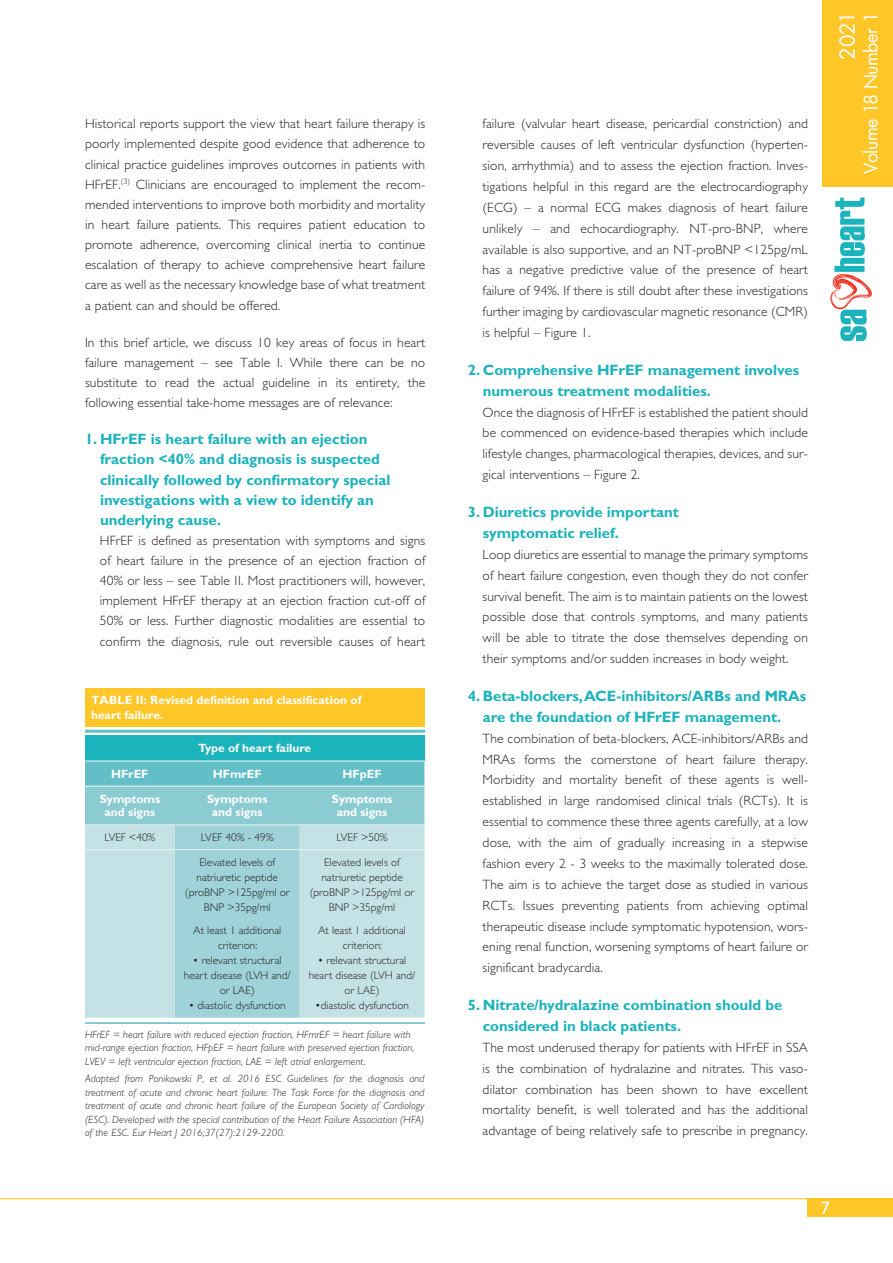
<style>
.page{position:relative;width:893px;height:1263px;background:#fff}
.page>*{position:absolute;margin:0;border:0;box-sizing:border-box;transform-origin:0 0}
.t1{font:20.25px "Futura Std";color:#fff}
.t2{font:18px "Futura Std";letter-spacing:-.03em;color:#fff}
.t3{font:18px "Gill Sans Std";color:#fff}
.t4{font:700 15px/20.1px "Gill Sans Std";color:#1bb3bc}
.t5{font:300 13.5px/20.9px "Gill Sans Std";letter-spacing:.01em;color:#231f20;text-align:justify}
.t6{font:700 12px/13.5px "Gill Sans Std";color:#fff;text-align:center}
.t7{font:300 11.25px/15px "Gill Sans Std";color:#231f20;text-align:center}
.t8{font:italic 300 10.5px/13.5px "Gill Sans Std";letter-spacing:.01em;color:#231f20}
</style>
<div class="page">
<hr style="left:0;top:1198px;width:827px;height:1px;background:#ffc628">
<div style="left:808px;top:1198px;width:85px;height:19px;background:#ffc628"></div>
<svg style="left:830px;top:197px;width:42px;height:144px"></svg>
<div style="left:822px;top:0;width:71px;height:186px;background:#ffc628"></div>
<div style="left:85px;top:689px;width:339px;height:38px;background:#ffc628"></div>
<div style="left:85px;top:736px;width:339px;height:25px;background:#1bb3bc"></div>
<svg style="left:85px;top:762px;width:339px;height:256px;background:#a8d7dc"></svg>
<hr style="left:85px;top:824px;width:339px;height:1px;background:#e0eff0">
<hr style="left:85px;top:849px;width:339px;height:1px;background:#e0eff0">
<hr style="left:85px;top:760px;width:339px;height:2px;background:#e0eff0">
<hr style="left:85px;top:786px;width:339px;height:1px;background:#e0eff0">
<hr style="left:85px;top:1022px;width:340px;height:2px;background:#62bfc7">
<hr style="left:85px;top:730px;width:340px;height:3px;background:#62bfc7">
<p class="t5" style="left:85px;top:115px;width:342px;line-height:20.1px">Historical reports support the view that heart failure therapy is poorly implemented despite good evidence that adherence to clinical practice guidelines improves outcomes in patients with HFrEF.<sup>(3)</sup> Clinicians are encouraged to implement the recom&shy;mended interventions to improve both morbidity and mortality in heart failure patients. This requires patient education to promote adherence, overcoming clinical inertia to continue escalation of therapy to achieve comprehensive heart failure care as well as the necessary knowledge base of what treatment a patient can and should be offered.</p>
<p class="t5" style="left:85px;top:334px;width:342px;line-height:20.1px">In this brief article, we discuss 10 key areas of focus in heart failure management – see Table I. While there can be no substitute to read the actual guideline in its entirety, the following essential take-home messages are of relevance:</p>
<p class="t4" style="left:100px;top:431px;width:292px;text-indent:-15px">1. HFrEF is heart failure with an ejection fraction &lt;40% and diagnosis is suspected clinically followed by confirmatory special investigations with a view to identify an underlying cause.</p>
<p class="t5" style="left:100px;top:532px;width:327px;line-height:20.2px">HFrEF is defined as presentation with symptoms and signs of heart failure in the presence of an ejection fraction of 40% or less – see Table II. Most practitioners will, however, implement HFrEF therapy at an ejection fraction cut-off of 50% or less. Further diagnostic modalities are essential to confirm the diagnosis, rule out reversible causes of heart</p>
<p class="t6" style="left:91px;top:694px;width:272px;line-height:15px;text-align:left">TABLE II: Revised definition and classification of heart failure.</p>
<p class="t6" style="left:198px;top:743px;width:115px">Type of heart failure</p>
<p class="t6" style="left:111px;top:768px;width:39px">HFrEF</p>
<p class="t6" style="left:213px;top:768px;width:50px">HFmrEF</p>
<p class="t6" style="left:342px;top:768px;width:41px">HFpEF</p>
<p class="t6" style="left:100px;top:793px;width:62px">Symptoms and signs</p>
<p class="t6" style="left:207px;top:793px;width:62px">Symptoms and signs</p>
<p class="t6" style="left:332px;top:793px;width:62px">Symptoms and signs</p>
<p class="t7" style="left:104px;top:831px;width:53px">LVEF &lt;40%</p>
<p class="t7" style="left:201px;top:831px;width:74px">LVEF 40% - 49%</p>
<p class="t7" style="left:336px;top:831px;width:53px">LVEF &gt;50%</p>
<p class="t7" style="left:185px;top:856px;width:106px">Elevated levels of natriuretic peptide (proBNP &gt;125pg/ml or<br>BNP &gt;35pg/ml</p>
<p class="t7" style="left:193px;top:924px;width:90px">At least 1 additional criterion:</p>
<p class="t7" style="left:184px;top:954px;width:108px">• relevant structural heart disease (LVH and/ or LAE)</p>
<p class="t7" style="left:189px;top:999px;width:98px">• diastolic dysfunction</p>
<p class="t7" style="left:310px;top:856px;width:106px">Elevated levels of natriuretic peptide (proBNP &gt;125pg/ml or<br>BNP &gt;35pg/ml</p>
<p class="t7" style="left:318px;top:924px;width:90px">At least 1 additional criterion:</p>
<p class="t7" style="left:309px;top:954px;width:108px">• relevant structural heart disease (LVH and/ or LAE)</p>
<p class="t7" style="left:315px;top:999px;width:95px">•diastolic dysfunction</p>
<p class="t8" style="left:85px;top:1028px;width:331px">HFrEF = heart failure with reduced ejection fraction, HFmrEF = heart failure with mid-range ejection fraction, HFpEF = heart failure with preserved ejection fraction,<br>LVEV = left ventricular ejection fraction, LAE = left atrial enlargement.</p>
<p class="t8" style="left:85px;top:1073px;width:341px;text-align:justify">Adapted from Ponikowski P, et al. 2016 ESC Guidelines for the diagnosis and treatment of acute and chronic heart failure: The Task Force for the diagnosis and treatment of acute and chronic heart failure of the European Society of Cardiology (ESC). Developed with the special contribution of the Heart Failure Association (HFA) of the ESC. Eur Heart J 2016;37(27):2129-2200.</p>
<p class="t5" style="left:483px;top:115px;width:327px">failure (valvular heart disease, pericardial constriction) and reversible causes of left ventricular dysfunction (hyperten&shy;sion, arrhythmia) and to assess the ejection fraction. Inves&shy;tigations helpful in this regard are the electrocardiography (ECG) – a normal ECG makes diagnosis of heart failure unlikely – and echocardiography. NT-pro-BNP, where available is also supportive, and an NT-proBNP &lt;125pg/mL has a negative predictive value of the presence of heart failure of 94%. If there is still doubt after these investigations further imaging by cardiovascular magnetic resonance (CMR) is helpful – Figure 1.</p>
<p class="t4" style="left:483px;top:361px;width:318px;line-height:20.9px;text-indent:-15px">2. Comprehensive HFrEF management involves numerous treatment modalities.</p>
<p class="t5" style="left:483px;top:403px;width:327px">Once the diagnosis of HFrEF is established the patient should be commenced on evidence-based therapies which include lifestyle changes, pharmacological therapies, devices, and sur&shy;gical interventions – Figure 2.</p>
<p class="t4" style="left:483px;top:503px;width:198px;line-height:20.9px;text-indent:-15px">3. Diuretics provide important symptomatic relief.</p>
<p class="t5" style="left:483px;top:545px;width:327px">Loop diuretics are essential to manage the primary symptoms of heart failure congestion, even though they do not confer survival benefit. The aim is to maintain patients on the lowest possible dose that controls symptoms, and many patients will be able to titrate the dose themselves depending on their symptoms and/or sudden increases in body weight.</p>
<p class="t4" style="left:483px;top:687px;width:325px;line-height:20.9px;text-indent:-15px">4. Beta-blockers, ACE-inhibitors/ARBs and MRAs are the foundation of HFrEF management.</p>
<p class="t5" style="left:483px;top:729px;width:327px">The combination of beta-blockers, ACE-inhibitors/ARBs and MRAs forms the cornerstone of heart failure therapy.<br>Morbidity and mortality benefit of these agents is well&shy;established in large randomised clinical trials (RCTs). It is essential to commence these three agents carefully, at a low dose, with the aim of gradually increasing in a stepwise fashion every 2 - 3 weeks to the maximally tolerated dose.<br>The aim is to achieve the target dose as studied in various RCTs. Issues preventing patients from achieving optimal therapeutic disease include symptomatic hypotension, wors&shy;ening renal function, worsening symptoms of heart failure or significant bradycardia.</p>
<p class="t4" style="left:483px;top:996px;width:301px;line-height:20.9px;text-indent:-15px">5. Nitrate/hydralazine combination should be considered in black patients.</p>
<p class="t5" style="left:483px;top:1038px;width:327px">The most underused therapy for patients with HFrEF in SSA is the combination of hydralazine and nitrates. This vaso&shy;dilator combination has been shown to have excellent mortality benefit, is well tolerated and has the additional advantage of being relatively safe to prescribe in pregnancy.</p>
<h1 class="t1" style="left:838px;top:60px;width:50px;rotate:-90deg">2021</h1>
<h2 class="t2" style="left:862px;top:174px;width:163px;rotate:-90deg">Volume 18 Number 1</h2>
<h2 class="t3" style="left:821px;top:1201px;width:10px">7</h2>
</div>
